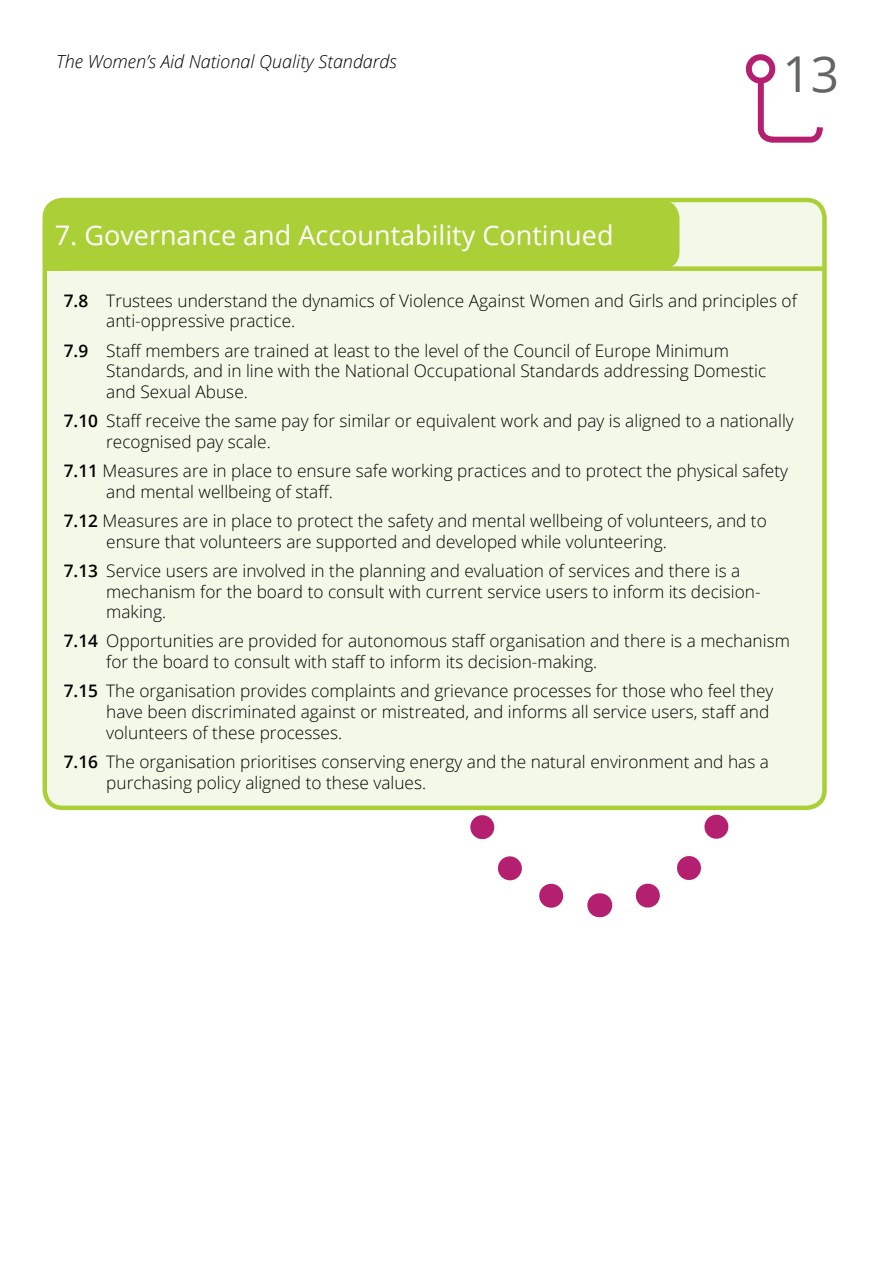
<style>
.page{position:relative;width:893px;height:1263px;background:#fff}
.page>*{position:absolute;margin:0;border:0;box-sizing:border-box;transform-origin:0 0}
.t1{font:49.5px "Open Sans";color:#636466}
.t2{font:27px "Open Sans";color:#fff}
.t3{font:italic 300 18px "Open Sans";color:#000}
.t4{font:300 17.25px/20.7px "Open Sans";color:#000}
.s1{font-weight:600}
</style>
<div class="page">
<div style="left:746px;top:54px;width:29px;height:30px;border:6px solid #b51f70;border-radius:50%"></div>
<svg style="left:755px;top:75px;width:68px;height:68px"></svg>
<svg style="left:447px;top:810px;width:305px;height:108px"></svg>
<div style="left:45px;top:200px;width:779px;height:608px;background:#f4f8e8;border-radius:18px"></div>
<div style="left:43px;top:198px;width:784px;height:612px;border:4px solid #abd037;border-radius:18px"></div>
<div style="left:46px;top:252px;width:25px;height:18px;background:#abd037"></div>
<div style="left:45px;top:201px;width:634px;height:68px;background:#abd037;border-radius:18px"></div>
<div style="left:45px;top:200px;width:634px;height:70px;border:2px solid #abd037;border-radius:18px"></div>
<div style="left:44px;top:266px;width:781px;height:5px;background:#abd037"></div>
<p class="t3" style="left:56px;top:49px;width:342px">The Women’s Aid National Quality Standards</p>
<h2 class="t2" style="left:55px;top:217px;width:560px">7. Governance and Accountability Continued</h2>
<h1 class="t1" style="left:782px;top:40px;width:58px">13</h1>
<p class="t4" style="left:106px;top:290px;width:692px;text-indent:-43px"><span class="s1">7.8</span> Trustees understand the dynamics of Violence Against Women and Girls and principles of anti-oppressive practice.</p>
<p class="t4" style="left:106px;top:339px;width:661px;text-indent:-43px"><span class="s1">7.9</span> Staff members are trained at least to the level of the Council of Europe Minimum<br>Standards, and in line with the National Occupational Standards addressing Domestic and Sexual Abuse.</p>
<p class="t4" style="left:106px;top:410px;width:689px;text-indent:-43px"><span class="s1">7.10</span> Staff receive the same pay for similar or equivalent work and pay is aligned to a nationally recognised pay scale.</p>
<p class="t4" style="left:106px;top:460px;width:683px;text-indent:-43px"><span class="s1">7.11</span> Measures are in place to ensure safe working practices and to protect the physical safety and mental wellbeing of staff.</p>
<p class="t4" style="left:106px;top:510px;width:662px;text-indent:-43px"><span class="s1">7.12</span> Measures are in place to protect the safety and mental wellbeing of volunteers, and to ensure that volunteers are supported and developed while volunteering.</p>
<p class="t4" style="left:106px;top:560px;width:656px;text-indent:-43px"><span class="s1">7.13</span> Service users are involved in the planning and evaluation of services and there is a mechanism for the board to consult with current service users to inform its decision&shy;making.</p>
<p class="t4" style="left:106px;top:630px;width:685px;text-indent:-43px"><span class="s1">7.14</span> Opportunities are provided for autonomous staff organisation and there is a mechanism for the board to consult with staff to inform its decision-making.</p>
<p class="t4" style="left:106px;top:680px;width:669px;text-indent:-43px"><span class="s1">7.15</span> The organisation provides complaints and grievance processes for those who feel they have been discriminated against or mistreated, and informs all service users, staff and volunteers of these processes.</p>
<p class="t4" style="left:106px;top:751px;width:664px;text-indent:-43px"><span class="s1">7.16</span> The organisation prioritises conserving energy and the natural environment and has a purchasing policy aligned to these values.</p>
</div>
